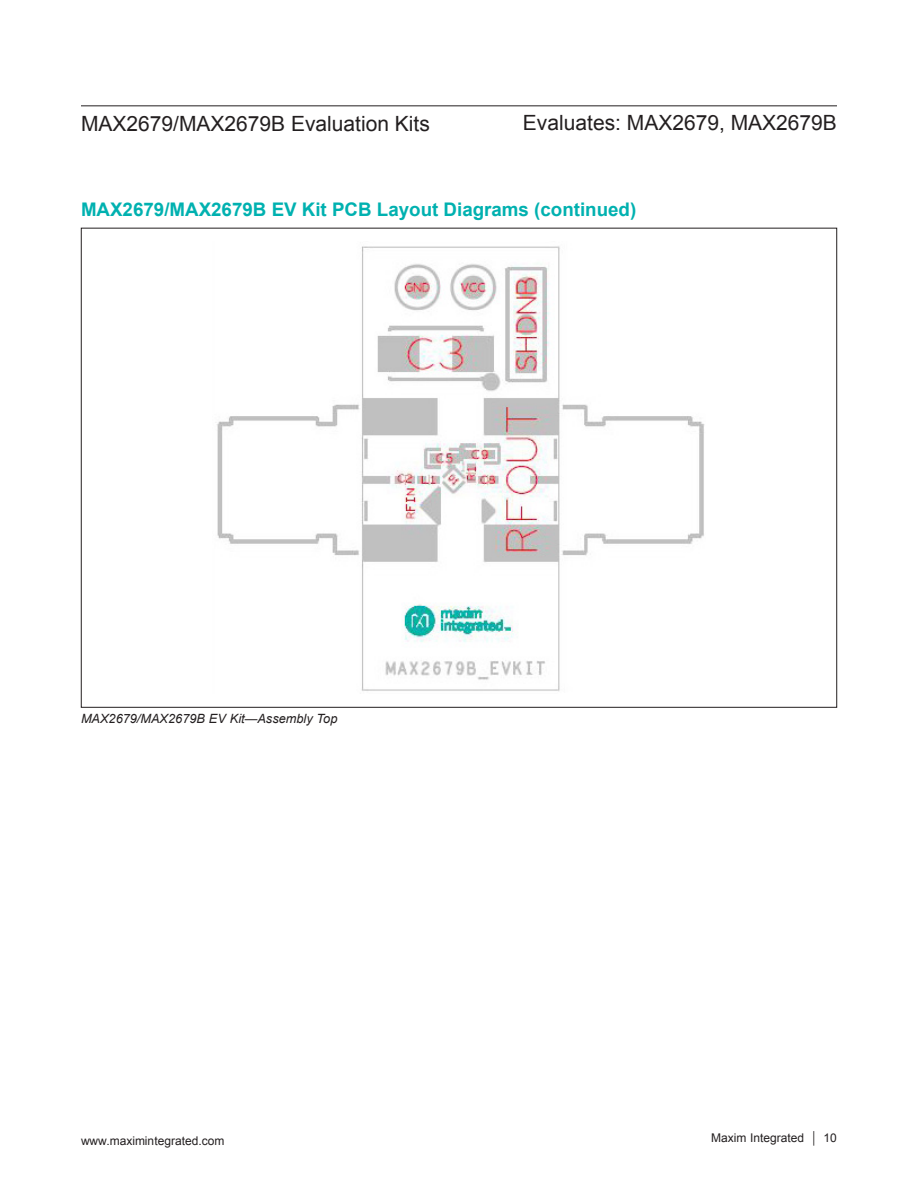
<style>
.page{position:relative;width:918px;height:1188px;background:#fff}
.page>*{position:absolute;margin:0;border:0;box-sizing:border-box;transform-origin:0 0}
.t1{font:21px "Arial";color:#231f20}
.H1_continued{font:700 18.75px "Arial";color:#00b1b0}
.Caption{font:italic 12.75px "Arial";color:#231f20}
.t2{font:12px "Arial";color:#231f20}
</style>
<div class="page">
<hr style="left:81px;top:105px;width:756px;height:1px;background:#231f20">
<img style="left:217px;top:246px;width:488px;height:446px">
<p class="t1" style="left:81px;top:109px;width:350px">MAX2679/MAX2679B Evaluation Kits</p>
<p class="t1" style="left:523px;top:108px;width:315px">Evaluates: MAX2679, MAX2679B</p>
<p class="H1_continued" style="left:81px;top:197px;width:557px">MAX2679/MAX2679B EV Kit PCB Layout Diagrams (continued)</p>
<p class="Caption" style="left:81px;top:711px;width:258px">MAX2679/MAX2679B EV Kit—Assembly Top</p>
<p class="t2" style="left:81px;top:1133px;width:145px">www.maximintegrated.com</p>
<p class="t2" style="left:711px;top:1130px;width:127px">Maxim Integrated │ 10</p>
</div>
